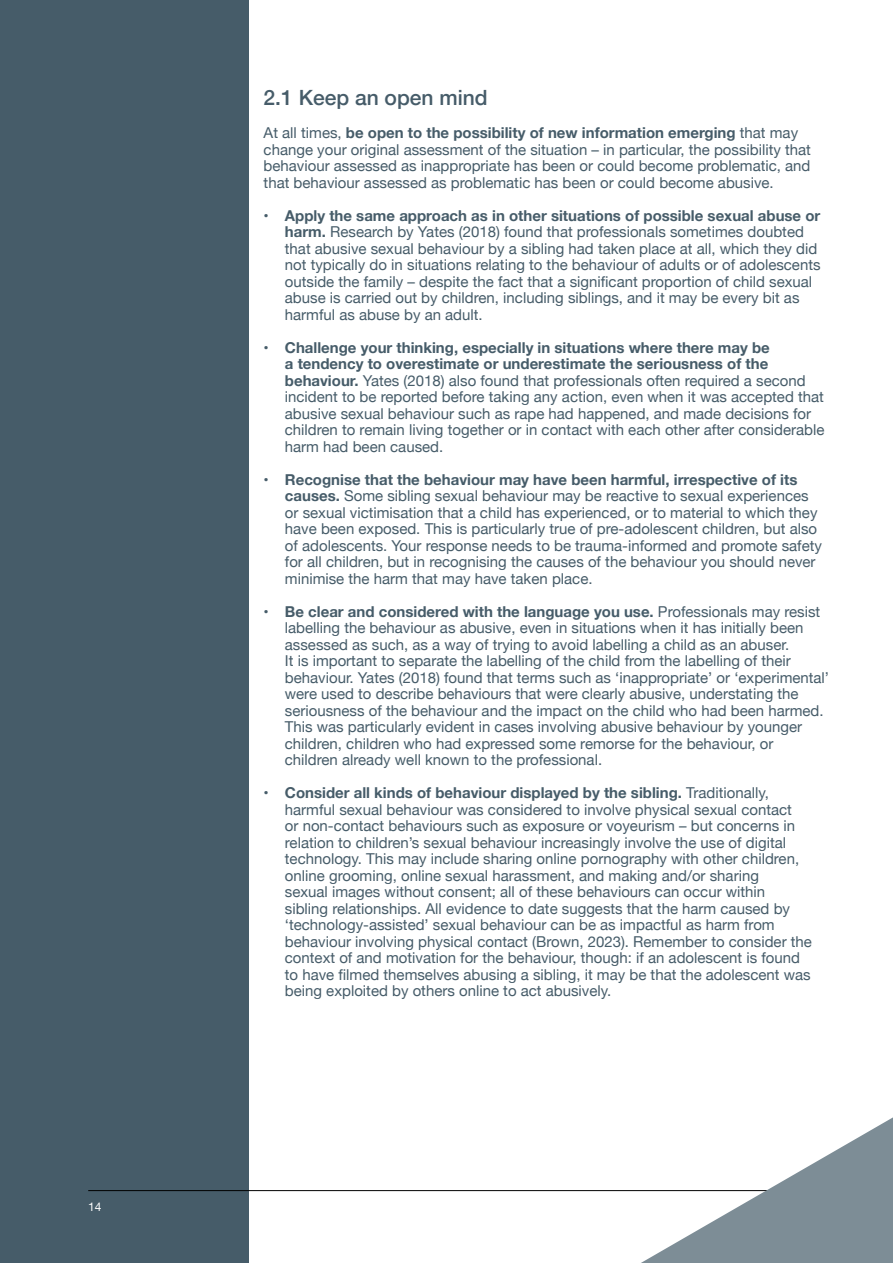
<style>
.page{position:relative;width:893px;height:1263px;background:#fff}
.page>*{position:absolute;margin:0;border:0;box-sizing:border-box;transform-origin:0 0}
.t1{font:500 21px "Helvetica Neue";color:#465c69}
.t2{font:15px/16.5px "Helvetica Neue";color:#465c69}
.t3{font:12px "Helvetica Neue";color:#fff}
.s1{font-weight:700}
</style>
<div class="page">
<div style="left:0;top:0;width:249px;height:1263px;background:#465c69"></div>
<hr style="left:88px;top:1190px;width:805px;height:1px;background:#000">
<svg style="left:641px;top:1117px;width:252px;height:146px"></svg>
<p class="t3" style="left:88px;top:1198px;width:15px">14</p>
<h1 class="t1" style="left:264px;top:81px;width:226px">2.1 Keep an open mind</h1>
<p class="t2" style="left:264px;top:126px;width:549px">At all times, <span class="s1">be open to the possibility of new information emerging</span> that may change your original assessment of the situation – in particular, the possibility that behaviour assessed as inappropriate has been or could become problematic, and that behaviour assessed as problematic has been or could become abusive.</p>
<p class="t2" style="left:285px;top:208px;width:537px;text-indent:-21px"><span class="s1">• Apply the same approach as in other situations of possible sexual abuse or harm.</span> Research by Yates (2018) found that professionals sometimes doubted that abusive sexual behaviour by a sibling had taken place at all, which they did not typically do in situations relating to the behaviour of adults or of adolescents outside the family – despite the fact that a significant proportion of child sexual abuse is carried out by children, including siblings, and it may be every bit as harmful as abuse by an adult.</p>
<p class="t2" style="left:285px;top:340px;width:541px;text-indent:-21px"><span class="s1">• Challenge your thinking, especially in situations where there may be<br>a tendency to overestimate or underestimate the seriousness of the behaviour.</span> Yates (2018) also found that professionals often required a second incident to be reported before taking any action, even when it was accepted that abusive sexual behaviour such as rape had happened, and made decisions for children to remain living together or in contact with each other after considerable harm had been caused.</p>
<p class="t2" style="left:285px;top:472px;width:539px;text-indent:-21px"><span class="s1">• Recognise that the behaviour may have been harmful, irrespective of its causes.</span> Some sibling sexual behaviour may be reactive to sexual experiences or sexual victimisation that a child has experienced, or to material to which they have been exposed. This is particularly true of pre-adolescent children, but also of adolescents. Your response needs to be trauma-informed and promote safety for all children, but in recognising the causes of the behaviour you should never minimise the harm that may have taken place.</p>
<p class="t2" style="left:285px;top:604px;width:546px;text-indent:-21px"><span class="s1">• Be clear and considered with the language you use.</span> Professionals may resist labelling the behaviour as abusive, even in situations when it has initially been assessed as such, as a way of trying to avoid labelling a child as an abuser.<br>It is important to separate the labelling of the child from the labelling of their behaviour. Yates (2018) found that terms such as ‘inappropriate’ or ‘experimental’ were used to describe behaviours that were clearly abusive, understating the seriousness of the behaviour and the impact on the child who had been harmed.<br>This was particularly evident in cases involving abusive behaviour by younger children, children who had expressed some remorse for the behaviour, or children already well known to the professional.</p>
<p class="t2" style="left:285px;top:786px;width:529px;text-indent:-21px"><span class="s1">• Consider all kinds of behaviour displayed by the sibling.</span> Traditionally, harmful sexual behaviour was considered to involve physical sexual contact<br>or non-contact behaviours such as exposure or voyeurism – but concerns in relation to children’s sexual behaviour increasingly involve the use of digital technology. This may include sharing online pornography with other children, online grooming, online sexual harassment, and making and/or sharing<br>sexual images without consent; all of these behaviours can occur within sibling relationships. All evidence to date suggests that the harm caused by ‘technology-assisted’ sexual behaviour can be as impactful as harm from behaviour involving physical contact (Brown, 2023). Remember to consider the context of and motivation for the behaviour, though: if an adolescent is found to have filmed themselves abusing a sibling, it may be that the adolescent was being exploited by others online to act abusively.</p>
</div>
